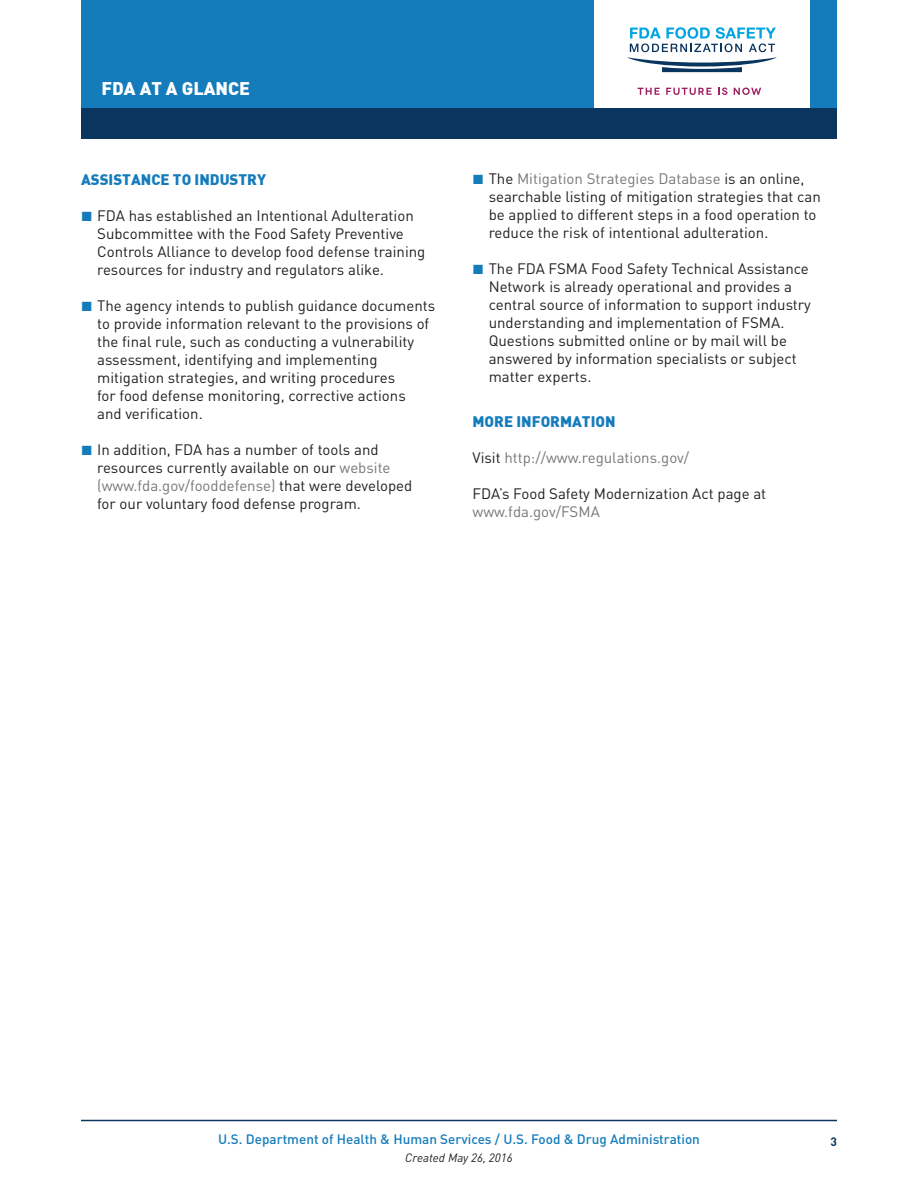
<style>
.page{position:relative;width:918px;height:1188px;background:#fff}
.page>*{position:absolute;margin:0;border:0;box-sizing:border-box;transform-origin:0 0}
.t1{font:900 18px "DIN";color:#fff}
.FSMA_body_copy{font:15px/18px "DIN";color:#231f20}
.FSMA_-_Non_numbered{font:900 15px "DIN";color:#157cbc}
.FSMA_body_copy-2{font:15px "DIN";color:#777779}
.t2{font:500 13.5px "DIN";color:#157cbc}
.t3{font:italic 12px "DIN";color:#231f20}
.t4{font:12px "DIN Bold";color:#0a355e}
.s1{color:#777779}
.s2{color:#231f20}
</style>
<div class="page">
<div style="left:81px;top:0;width:756px;height:117px;background:#157cbc"></div>
<div style="left:594px;top:0;width:216px;height:108px;background:#fff"></div>
<div style="left:81px;top:108px;width:756px;height:30px;background:#0a355e"></div>
<hr style="left:81px;top:1120px;width:756px;height:1px;background:#0a355e">
<svg style="left:627px;top:27px;width:150px;height:45px"></svg>
<svg style="left:638px;top:88px;width:22px;height:7px"></svg>
<svg style="left:666px;top:88px;width:46px;height:7px"></svg>
<svg style="left:718px;top:88px;width:9px;height:7px"></svg>
<svg style="left:734px;top:88px;width:27px;height:7px"></svg>
<p class="t1" style="left:102px;top:77px;width:150px">FDA AT A GLANCE</p>
<p class="FSMA_-_Non_numbered" style="left:81px;top:169px;width:187px">ASSISTANCE TO INDUSTRY</p>
<p class="FSMA_body_copy" style="left:97px;top:207px;width:330px">FDA has established an Intentional Adulteration Subcommittee with the Food Safety Preventive Controls Alliance to develop food defense training resources for industry and regulators alike.</p>
<p class="FSMA_body_copy" style="left:97px;top:297px;width:340px">The agency intends to publish guidance documents to provide information relevant to the provisions of the final rule, such as conducting a vulnerability assessment, identifying and implementing mitigation strategies, and writing procedures<br>for food defense monitoring, corrective actions<br>and verification.</p>
<p class="FSMA_body_copy" style="left:97px;top:441px;width:317px">In addition, FDA has a number of tools and resources currently available on our <span class="s1">website (www.fda.gov/fooddefense)</span> that were developed for our voluntary food defense program.</p>
<p class="FSMA_body_copy" style="left:489px;top:170px;width:334px">The <span class="s1">Mitigation Strategies Database</span> is an online, searchable listing of mitigation strategies that can be applied to different steps in a food operation to reduce the risk of intentional adulteration.</p>
<p class="FSMA_body_copy" style="left:489px;top:260px;width:324px">The FDA FSMA Food Safety Technical Assistance Network is already operational and provides a central source of information to support industry understanding and implementation of FSMA.<br>Questions submitted online or by mail will be answered by information specialists or subject matter experts.</p>
<p class="FSMA_-_Non_numbered" style="left:472px;top:411px;width:145px">MORE INFORMATION</p>
<p class="FSMA_body_copy-2" style="left:472px;top:449px;width:218px"><span class="s2">Visit</span> http://www.regulations.gov/</p>
<p class="FSMA_body_copy" style="left:472px;top:485px;width:295px">FDA’s Food Safety Modernization Act page at <span class="s1">www.fda.gov/FSMA</span></p>
<p class="t2" style="left:218px;top:1130px;width:483px">U.S. Department of Health &amp; Human Services / U.S. Food &amp; Drug Administration</p>
<p class="t4" style="left:830px;top:1134px;width:8px">3</p>
<p class="t3" style="left:405px;top:1150px;width:109px">Created May 26, 2016</p>
</div>
